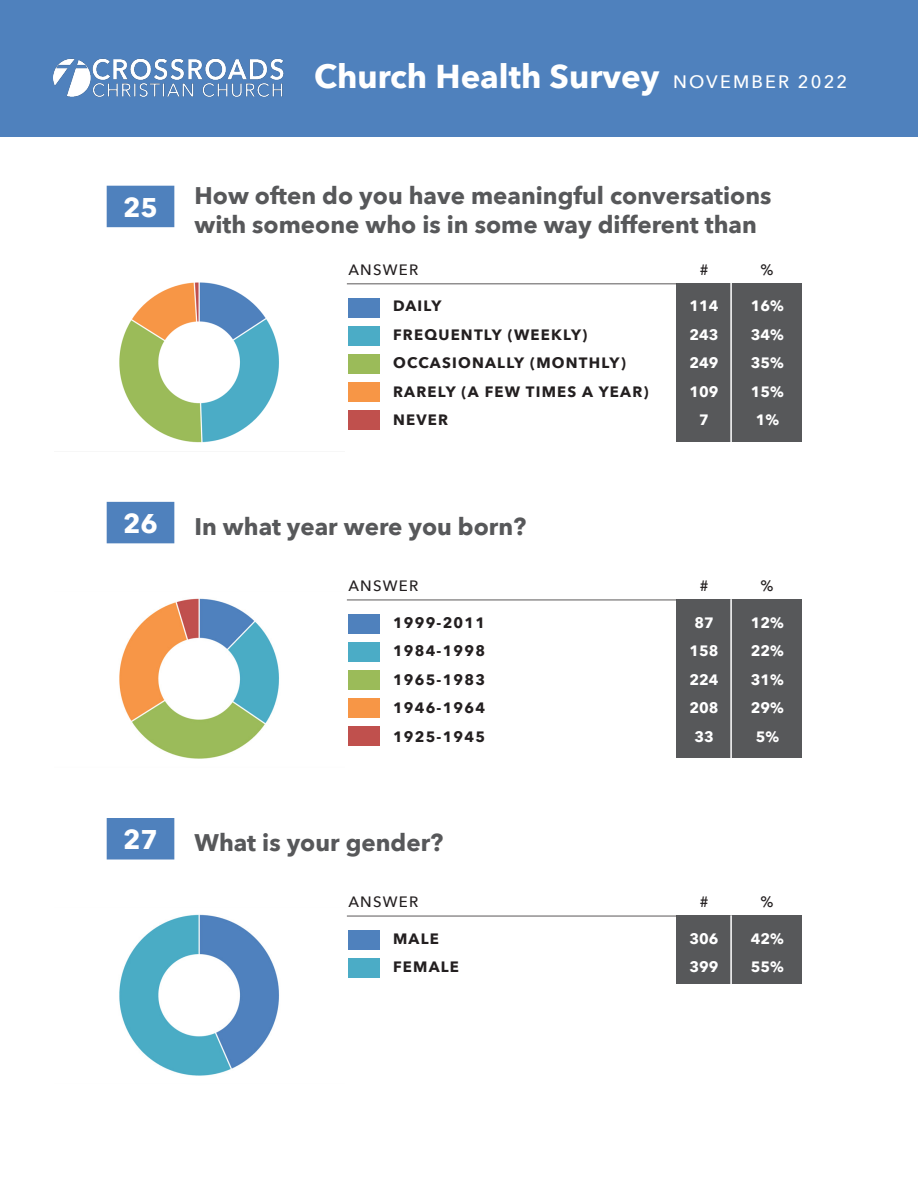
<style>
.page{position:relative;width:918px;height:1188px;background:#fff}
.page>*{position:absolute;margin:0;border:0;box-sizing:border-box;transform-origin:0 0}
.t1{font:700 33px "Avenir Next";color:#fff}
.t2{font:700 27px "Avenir Next";color:#fff}
.t3{font:700 24px/28.8px "Avenir Next";color:#57585a}
.t4{font:700 15px "Avenir Next";letter-spacing:.08em;color:#231f20}
.t5{font:700 15px "Avenir Next";color:#fff}
.t6{font:500 15px "Avenir Next";letter-spacing:.08em;color:#231f20}
.s1{font-weight:500;font-size:18px}
</style>
<div class="page">
<div style="left:0;top:0;width:918px;height:136px;background:#4f81bd"></div>
<img style="left:53px;top:58px;width:231px;height:39px">
<div style="left:676px;top:283px;width:126px;height:158px;background:#57585a"></div>
<img style="left:119px;top:282px;width:160px;height:161px">
<div style="left:348px;top:298px;width:32px;height:19px;background:#4f81bd"></div>
<div style="left:107px;top:186px;width:67px;height:41px;background:#4f81bd"></div>
<div style="left:348px;top:326px;width:32px;height:19px;background:#4bacc6"></div>
<div style="left:348px;top:354px;width:32px;height:19px;background:#9bbb59"></div>
<div style="left:348px;top:382px;width:32px;height:19px;background:#f79646"></div>
<div style="left:348px;top:410px;width:32px;height:19px;background:#c0504d"></div>
<hr style="left:347px;top:283px;width:329px;height:2px;background:#231f20">
<hr style="left:730px;top:283px;width:2px;height:168px;background:#fff">
<div style="left:676px;top:599px;width:126px;height:159px;background:#57585a"></div>
<img style="left:119px;top:598px;width:160px;height:161px">
<div style="left:348px;top:614px;width:32px;height:20px;background:#4f81bd"></div>
<div style="left:107px;top:502px;width:67px;height:41px;background:#4f81bd"></div>
<div style="left:348px;top:642px;width:32px;height:20px;background:#4bacc6"></div>
<div style="left:348px;top:670px;width:32px;height:20px;background:#9bbb59"></div>
<div style="left:348px;top:698px;width:32px;height:20px;background:#f79646"></div>
<div style="left:348px;top:726px;width:32px;height:20px;background:#c0504d"></div>
<hr style="left:347px;top:599px;width:329px;height:2px;background:#231f20">
<hr style="left:730px;top:599px;width:2px;height:168px;background:#fff">
<div style="left:676px;top:915px;width:126px;height:69px;background:#57585a"></div>
<img style="left:119px;top:914px;width:160px;height:162px">
<div style="left:348px;top:930px;width:32px;height:20px;background:#4f81bd"></div>
<div style="left:107px;top:818px;width:67px;height:42px;background:#4f81bd"></div>
<div style="left:348px;top:958px;width:32px;height:20px;background:#4bacc6"></div>
<hr style="left:347px;top:915px;width:329px;height:2px;background:#231f20">
<hr style="left:730px;top:915px;width:2px;height:168px;background:#fff">
<p class="t2" style="left:123px;top:184px;width:36px">25</p>
<p class="t2" style="left:123px;top:500px;width:36px">26</p>
<p class="t2" style="left:123px;top:816px;width:36px">27</p>
<h1 class="t1" style="left:314px;top:48px;width:535px">Church Health Survey <span class="s1">NOVEMBER 2022</span></h1>
<p class="t3" style="left:195px;top:181px;width:578px">How often do you have meaningful conversations with someone who is in some way different than</p>
<p class="t6" style="left:348px;top:257px;width:71px">ANSWER</p>
<p class="t6" style="left:700px;top:257px;width:10px">#</p>
<p class="t6" style="left:761px;top:257px;width:15px">%</p>
<p class="t5" style="left:690px;top:293px;width:31px">114</p>
<p class="t5" style="left:690px;top:322px;width:31px">243</p>
<p class="t5" style="left:690px;top:350px;width:31px">249</p>
<p class="t5" style="left:690px;top:379px;width:31px">109</p>
<p class="t5" style="left:699px;top:407px;width:11px">7</p>
<p class="t5" style="left:751px;top:293px;width:35px">16%</p>
<p class="t5" style="left:751px;top:322px;width:35px">34%</p>
<p class="t5" style="left:751px;top:350px;width:35px">35%</p>
<p class="t5" style="left:751px;top:379px;width:35px">15%</p>
<p class="t5" style="left:756px;top:407px;width:25px">1%</p>
<p class="t4" style="left:393px;top:293px;width:50px">DAILY</p>
<p class="t4" style="left:393px;top:322px;width:196px">FREQUENTLY (WEEKLY)</p>
<p class="t4" style="left:393px;top:350px;width:234px">OCCASIONALLY (MONTHLY)</p>
<p class="t4" style="left:393px;top:379px;width:257px">RARELY (A FEW TIMES A YEAR)</p>
<p class="t4" style="left:393px;top:407px;width:57px">NEVER</p>
<p class="t3" style="left:195px;top:511px;width:333px">In what year were you born?</p>
<p class="t6" style="left:348px;top:573px;width:71px">ANSWER</p>
<p class="t6" style="left:700px;top:573px;width:10px">#</p>
<p class="t6" style="left:761px;top:573px;width:15px">%</p>
<p class="t5" style="left:694px;top:609px;width:21px">87</p>
<p class="t5" style="left:690px;top:638px;width:31px">158</p>
<p class="t5" style="left:690px;top:666px;width:31px">224</p>
<p class="t5" style="left:690px;top:695px;width:31px">208</p>
<p class="t5" style="left:694px;top:723px;width:21px">33</p>
<p class="t5" style="left:751px;top:609px;width:35px">12%</p>
<p class="t5" style="left:751px;top:638px;width:35px">22%</p>
<p class="t5" style="left:751px;top:666px;width:35px">31%</p>
<p class="t5" style="left:751px;top:695px;width:35px">29%</p>
<p class="t5" style="left:756px;top:723px;width:25px">5%</p>
<p class="t4" style="left:393px;top:609px;width:94px">1999-2011</p>
<p class="t4" style="left:393px;top:638px;width:94px">1984-1998</p>
<p class="t4" style="left:393px;top:666px;width:94px">1965-1983</p>
<p class="t4" style="left:393px;top:695px;width:94px">1946-1964</p>
<p class="t4" style="left:393px;top:723px;width:94px">1925-1945</p>
<p class="t3" style="left:195px;top:828px;width:250px">What is your gender?</p>
<p class="t6" style="left:348px;top:889px;width:71px">ANSWER</p>
<p class="t6" style="left:700px;top:889px;width:10px">#</p>
<p class="t6" style="left:761px;top:889px;width:15px">%</p>
<p class="t5" style="left:690px;top:926px;width:31px">306</p>
<p class="t5" style="left:690px;top:954px;width:31px">399</p>
<p class="t5" style="left:751px;top:926px;width:35px">42%</p>
<p class="t5" style="left:751px;top:954px;width:35px">55%</p>
<p class="t4" style="left:393px;top:926px;width:47px">MALE</p>
<p class="t4" style="left:393px;top:954px;width:67px">FEMALE</p>
</div>
